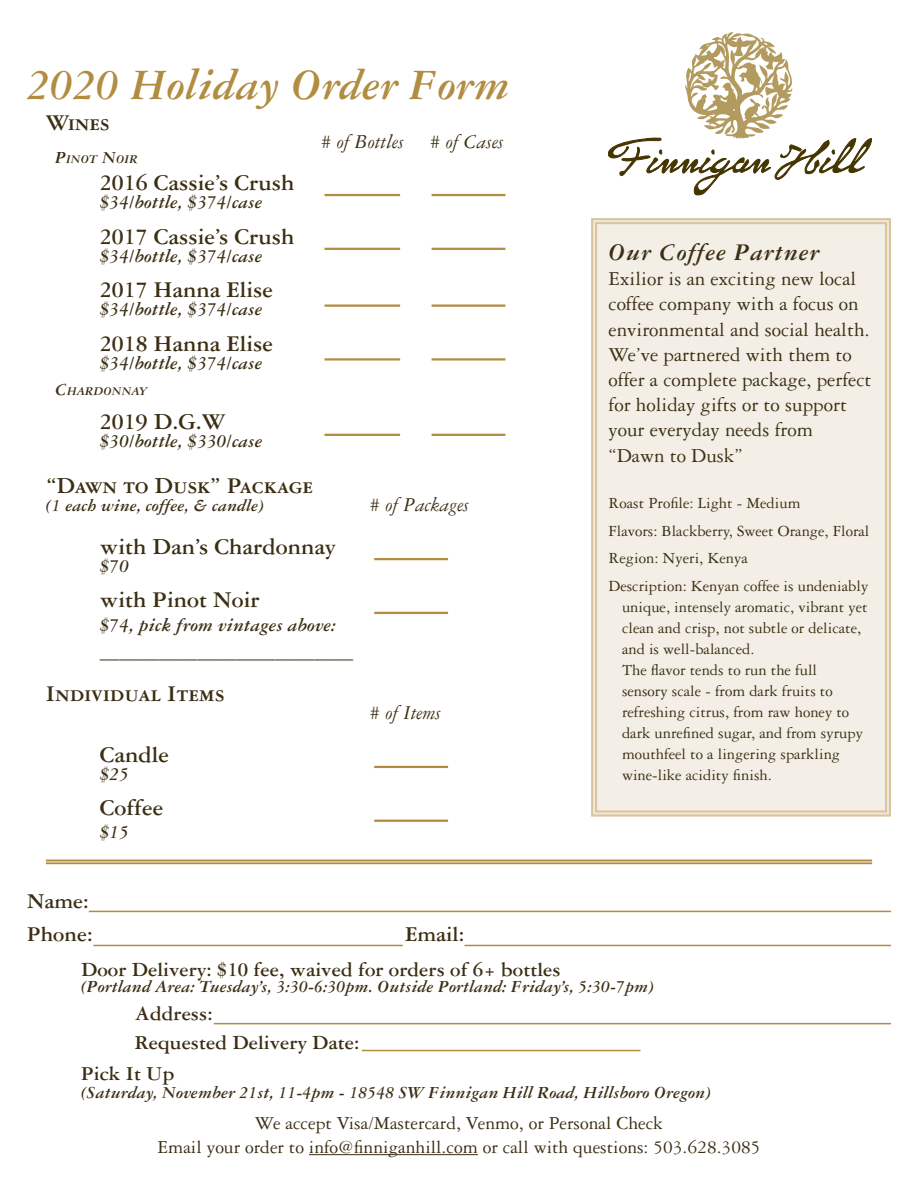
<style>
.page{position:relative;width:918px;height:1188px;background:#fff}
.page>*{position:absolute;margin:0;border:0;box-sizing:border-box;transform-origin:0 0}
.t1{font:italic 700 46.2px "Garamond 3 LT Std";color:#b18c41}
.t2{font:italic 700 25.5px "Garamond 3 LT Std";letter-spacing:.03em;color:#3b2e13}
.t3{font:700 24px "Garamond 3 LT Std";color:#3b2e13}
.t4{font:700 22.5px "Garamond 3 LT Std";color:#3b2e13}
.t5{font:21px/25.2px "Garamond 3 LT Std";color:#3b2e13}
.t6{font:700 21px/28.5px "Garamond 3 LT Std";color:#3b2e13}
.t7{font:italic 21px "Garamond 3 LT Std";color:#3b2e13}
.t8{font:italic 700 19.5px/27px "Garamond 3 LT Std";color:#3b2e13}
.t9{font:19.5px "Garamond 3 LT Std";color:#3b2e13}
.t10{font:italic 700 18px "Garamond 3 LT Std";color:#3b2e13}
.t11{font:16.5px/21px "Garamond 3 LT Std";color:#3b2e13}
.t12{font:italic 700 12.6px "Garamond 3 LT Std";color:#3b2e13}
.s1{font-size:18px}
</style>
<div class="page">
<hr style="left:325px;top:194px;width:75px;height:2px;background:#b18c41">
<hr style="left:325px;top:304px;width:75px;height:3px;background:#b18c41">
<hr style="left:325px;top:434px;width:75px;height:2px;background:#b18c41">
<hr style="left:325px;top:248px;width:75px;height:2px;background:#b18c41">
<hr style="left:325px;top:358px;width:75px;height:3px;background:#b18c41">
<hr style="left:432px;top:194px;width:73px;height:2px;background:#b18c41">
<hr style="left:432px;top:304px;width:73px;height:3px;background:#b18c41">
<hr style="left:432px;top:434px;width:73px;height:2px;background:#b18c41">
<hr style="left:432px;top:248px;width:73px;height:2px;background:#b18c41">
<hr style="left:432px;top:358px;width:73px;height:3px;background:#b18c41">
<hr style="left:374px;top:558px;width:74px;height:2px;background:#b18c41">
<hr style="left:374px;top:612px;width:74px;height:2px;background:#b18c41">
<hr style="left:374px;top:766px;width:74px;height:2px;background:#b18c41">
<hr style="left:374px;top:820px;width:74px;height:2px;background:#b18c41">
<hr style="left:214px;top:1023px;width:677px;height:1px;background:#b18c41">
<hr style="left:89px;top:911px;width:802px;height:1px;background:#b18c41">
<hr style="left:93px;top:945px;width:310px;height:1px;background:#b18c41">
<hr style="left:464px;top:945px;width:427px;height:1px;background:#b18c41">
<svg style="left:608px;top:32px;width:264px;height:163px"></svg>
<hr style="left:309px;top:1154px;width:169px;height:1px;background:#3b2e13">
<div style="left:591px;top:218px;width:300px;height:599px;background:#f4efe6"></div>
<svg style="left:46px;top:861px;width:826px;height:2px;background:#d4be97"></svg>
<hr style="left:46px;top:860px;width:826px;height:1px;background:#b18c41">
<hr style="left:46px;top:863px;width:826px;height:1px;background:#b18c41">
<hr style="left:362px;top:1050px;width:278px;height:1px;background:#b18c41">
<p class="t1" style="left:27px;top:60px;width:484px">2020 Holiday Order Form</p>
<p class="t3" style="left:46px;top:109px;width:65px">Wines</p>
<p class="t12" style="left:55px;top:152px;width:84px"><span class="s1">P</span>INOT <span class="s1">N</span>OIR</p>
<p class="t3" style="left:100px;top:170px;width:196px">2016 Cassie’s Crush</p>
<p class="t8" style="left:100px;top:189px;width:164px">$34/bottle, $374/case</p>
<p class="t3" style="left:100px;top:223px;width:196px">2017 Cassie’s Crush</p>
<p class="t8" style="left:100px;top:242px;width:164px">$34/bottle, $374/case</p>
<p class="t3" style="left:100px;top:277px;width:175px">2017 Hanna Elise</p>
<p class="t8" style="left:100px;top:296px;width:164px">$34/bottle, $374/case</p>
<p class="t3" style="left:100px;top:330px;width:175px">2018 Hanna Elise</p>
<p class="t8" style="left:100px;top:349px;width:164px">$34/bottle, $374/case</p>
<p class="t12" style="left:55px;top:384px;width:94px"><span class="s1">C</span>HARDONNAY</p>
<p class="t7" style="left:321px;top:130px;width:184px"># of Bottles # of Cases</p>
<p class="t3" style="left:100px;top:409px;width:128px">2019 D.G.W</p>
<p class="t8" style="left:100px;top:428px;width:164px">$30/bottle, $330/case</p>
<p class="t3" style="left:46px;top:473px;width:269px">“Dawn to Dusk” Package</p>
<p class="t10" style="left:46px;top:496px;width:220px">(1 each wine, coffee, &amp; candle)</p>
<p class="t7" style="left:370px;top:494px;width:101px"># of Packages</p>
<p class="t3" style="left:100px;top:533px;width:238px">with Dan’s Chardonnay</p>
<p class="t8" style="left:100px;top:552px;width:31px">$70</p>
<p class="t3" style="left:100px;top:587px;width:162px">with Pinot Noir</p>
<p class="t8" style="left:100px;top:611px;width:255px">$74, pick from vintages above: __________________________</p>
<p class="t3" style="left:46px;top:681px;width:180px">Individual Items</p>
<p class="t7" style="left:370px;top:702px;width:73px"># of Items</p>
<p class="t3" style="left:100px;top:741px;width:71px">Candle</p>
<p class="t8" style="left:100px;top:760px;width:31px">$25</p>
<p class="t3" style="left:100px;top:795px;width:65px">Coffee</p>
<p class="t8" style="left:100px;top:819px;width:31px">$15</p>
<p class="t4" style="left:27px;top:888px;width:63px">Name:</p>
<p class="t4" style="left:27px;top:922px;width:67px">Phone:</p>
<p class="t4" style="left:405px;top:922px;width:61px">Email:</p>
<p class="t2" style="left:609px;top:238px;width:212px">Our Coffee Partner</p>
<p class="t5" style="left:609px;top:266px;width:265px">Exilior is an exciting new local coffee company with a focus on environmental and social health.<br>We’ve partnered with them to offer a complete package, perfect for holiday gifts or to support your everyday needs from “Dawn to Dusk”</p>
<p class="t11" style="left:609px;top:492px;width:194px">Roast Profile: Light - Medium</p>
<p class="t11" style="left:609px;top:520px;width:263px">Flavors: Blackberry, Sweet Orange, Floral</p>
<p class="t11" style="left:609px;top:548px;width:141px">Region: Nyeri, Kenya</p>
<p class="t11" style="left:622px;top:576px;width:248px;text-indent:-14px">Description: Kenyan coffee is undeniably unique, intensely aromatic, vibrant yet clean and crisp, not subtle or delicate, and is well-balanced.<br>The flavor tends to run the full<br>sensory scale - from dark fruits to refreshing citrus, from raw honey to dark unrefined sugar, and from syrupy mouthfeel to a lingering sparkling wine-like acidity finish.</p>
<p class="t6" style="left:81px;top:955px;width:481px">Door Delivery: $10 fee, waived for orders of 6+ bottles</p>
<p class="t10" style="left:81px;top:977px;width:575px">(Portland Area: Tuesday’s, 3:30-6:30pm. Outside Portland: Friday’s, 5:30-7pm)</p>
<p class="t6" style="left:135px;top:999px;width:226px">Address:<br>Requested Delivery Date:</p>
<p class="t6" style="left:81px;top:1060px;width:95px">Pick It Up</p>
<p class="t10" style="left:81px;top:1083px;width:632px">(Saturday, November 21st, 11-4pm - 18548 SW Finnigan Hill Road, Hillsboro Oregon)</p>
<p class="t9" style="left:255px;top:1113px;width:410px">We accept Visa/Mastercard, Venmo, or Personal Check</p>
<p class="t9" style="left:157px;top:1136px;width:605px">Email your order to info@finniganhill.com or call with questions: 503.628.3085</p>
</div>
